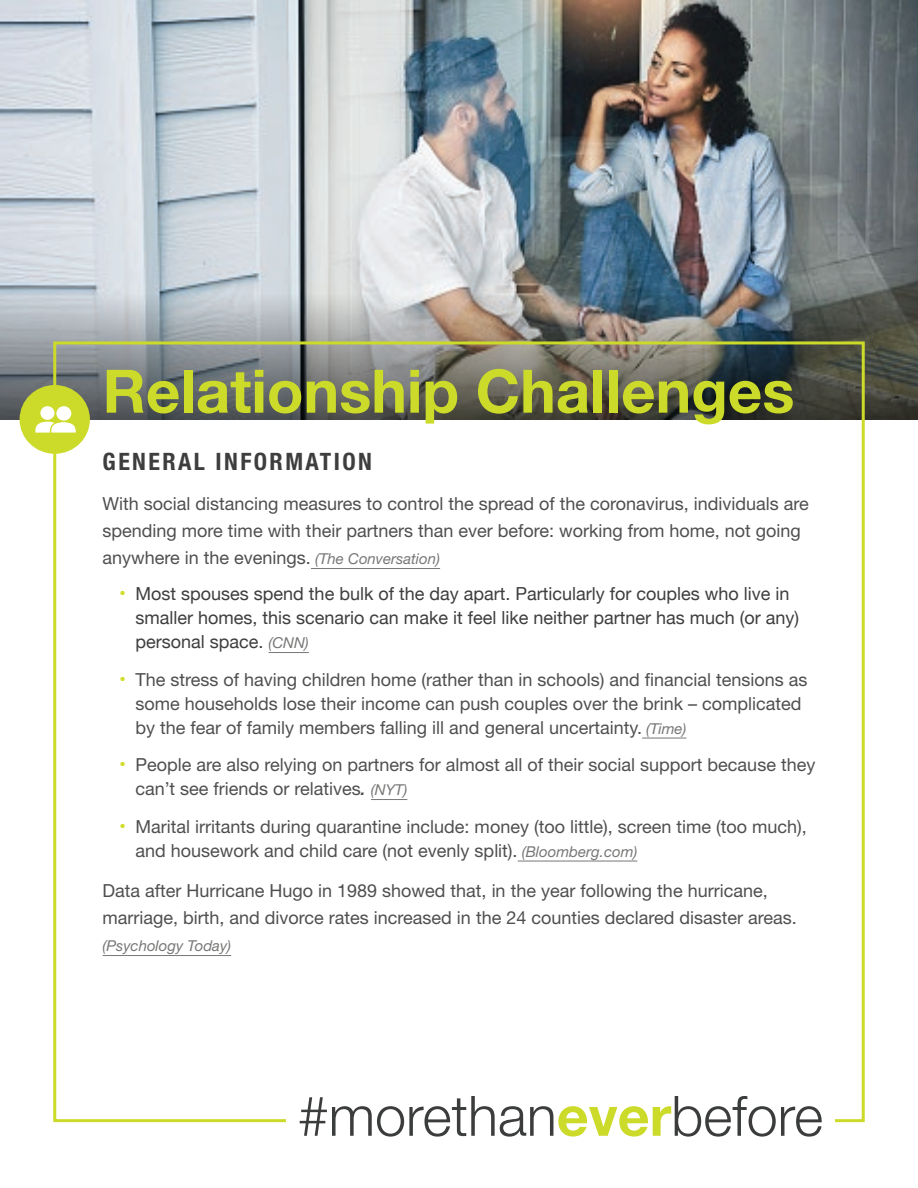
<style>
.page{position:relative;width:918px;height:1188px;background:#fff}
.page>*{position:absolute;margin:0;border:0;box-sizing:border-box;transform-origin:0 0}
.Header_1{font:700 60px "Helvetica Neue LT Std";color:#ccdb29}
.t1{font:300 55.65px "Helvetica Neue LT Std";color:#3b3c3c}
.Header_2{font:700 condensed 24px "Helvetica Neue LT Std";letter-spacing:.1em;color:#3e3e3f}
.t2{font:18px/24px "Helvetica Neue LT Std";color:#4f4f4f}
.t3{font:18px/24px "Helvetica Neue";color:#3e3e3f}
.t4{font:italic 15px "Helvetica Neue LT Std";color:#777776}
.s1{font-style:italic;font-size:15px;color:#777776}
.s2{font-size:19.5px;color:#d1dd29}
.s3{font-family:"Helvetica Neue";font-size:19.5px;color:#d1dd29}
.s4{font-weight:500;font-style:italic}
.s5{font-weight:700;color:#ccdb29}
</style>
<div class="page">
<img style="left:0;top:0;width:918px;height:419px">
<div style="left:20px;top:385px;width:70px;height:69px;background:#ccdb29;border-radius:50%"></div>
<svg style="left:35px;top:406px;width:41px;height:27px"></svg>
<hr style="left:311px;top:568px;width:129px;height:1px;background:#777776">
<hr style="left:269px;top:652px;width:40px;height:1px;background:#777776">
<hr style="left:642px;top:738px;width:44px;height:1px;background:#777776">
<hr style="left:371px;top:799px;width:36px;height:1px;background:#777776">
<hr style="left:518px;top:861px;width:119px;height:1px;background:#777776">
<hr style="left:103px;top:955px;width:128px;height:1px;background:#777776">
<h1 class="Header_1" style="left:103px;top:354px;width:693px">Relationship Challenges</h1>
<h2 class="Header_2" style="left:103px;top:446px;width:271px">GENERAL INFORMATION</h2>
<p class="t2" style="left:103px;top:490px;width:708px;line-height:27px">With social distancing measures to control the spread of the coronavirus, individuals are spending more time with their partners than ever before: working from home, not going anywhere in the evenings. <span class="s1">(The Conversation)</span></p>
<p class="t3" style="left:136px;top:583px;width:665px;text-indent:-16px"><span class="s2">•</span> Most spouses spend the bulk of the day apart. Particularly for couples who live in smaller homes, this scenario can make it feel like neither partner has much (or any) personal space. <span class="s1">(CNN)</span></p>
<p class="t2" style="left:136px;top:667px;width:673px;text-indent:-16px"><span class="s3">•</span> The stress of having children home (rather than in schools) and financial tensions as some households lose their income can push couples over the brink – complicated by the fear of family members falling ill and general uncertainty. <span class="s1">(Time)</span></p>
<p class="t2" style="left:136px;top:752px;width:681px;text-indent:-16px"><span class="s3">•</span> People are also relying on partners for almost all of their social support because they can’t see friends or relatives<span class="s4">.</span> <span class="s1">(NYT)</span></p>
<p class="t2" style="left:136px;top:814px;width:673px;text-indent:-16px"><span class="s3">•</span> Marital irritants during quarantine include: money (too little), screen time (too much), and housework and child care (not evenly split). <span class="s1">(Bloomberg.com)</span></p>
<p class="t2" style="left:103px;top:877px;width:696px;line-height:27px">Data after Hurricane Hugo in 1989 showed that, in the year following the hurricane, marriage, birth, and divorce rates increased in the 24 counties declared disaster areas.</p>
<p class="t4" style="left:103px;top:937px;width:130px">(Psychology Today)</p>
<p class="t1" style="left:298px;top:1082px;width:527px">#morethan<span class="s5">ever</span>before</p>
</div>
